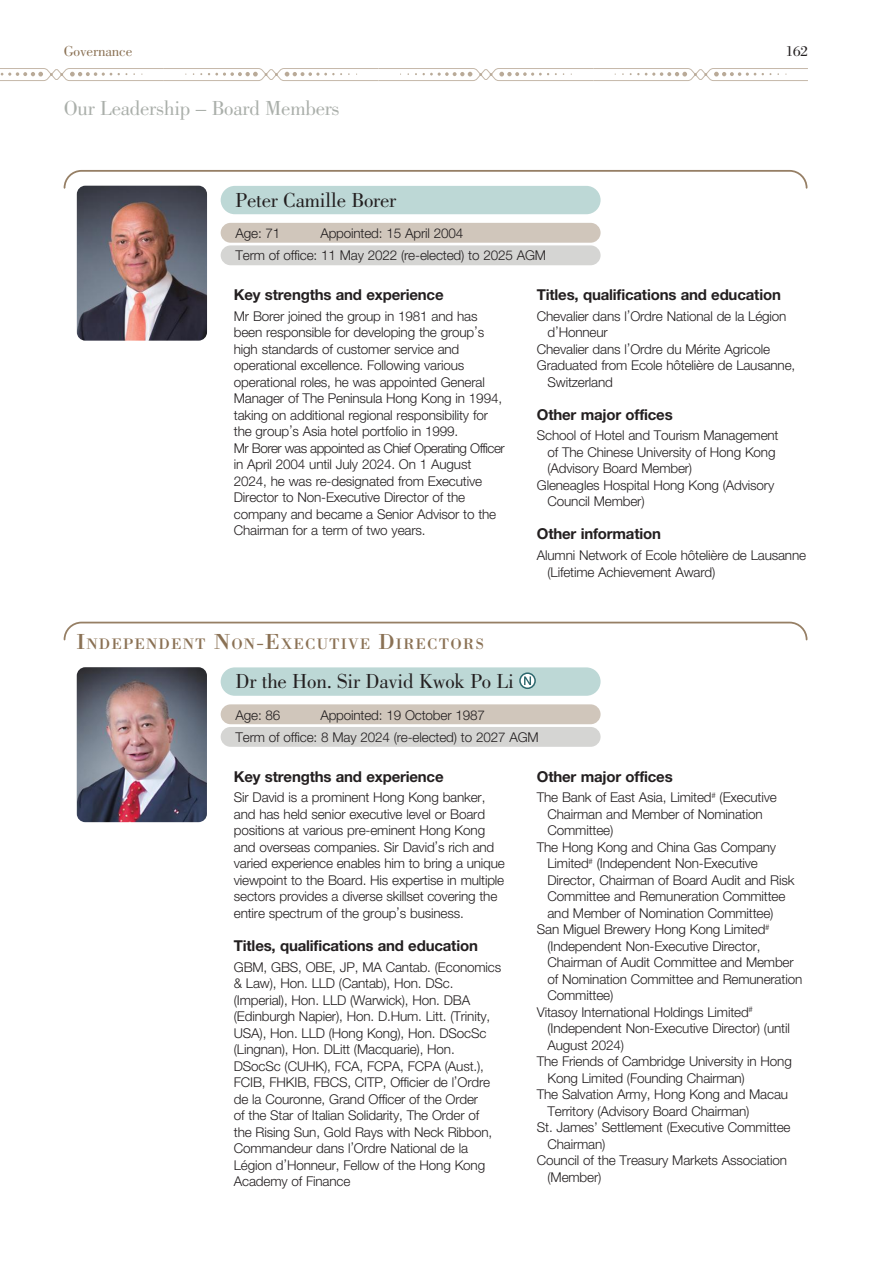
<style>
.page{position:relative;width:893px;height:1263px;background:#fff}
.page>*{position:absolute;margin:0;border:0;box-sizing:border-box;transform-origin:0 0}
.t1{font:21px "Bodoni Std";letter-spacing:-.01em;color:#231f20}
.t2{font:21px "Bodoni Std";letter-spacing:-.01em;color:#aaafaa}
.t3{font:15.75px "Bodoni Std";letter-spacing:.07em;color:#8a7154}
.t4{font:700 15px "Helvetica Neue LT Std";letter-spacing:-.01em;color:#231f20}
.t5{font:15px "Bodoni Std";letter-spacing:-.01em;color:#8a7154}
.t6{font:15px "Bodoni Std";color:#231f20}
.t7{font:300 13.5px/16.5px "Helvetica Neue LT Std";letter-spacing:-.01em;color:#231f20}
.s1{font-size:22.5px}
</style>
<div class="page">
<img style="left:77px;top:190px;width:130px;height:151px">
<img style="left:77px;top:667px;width:130px;height:155px">
<svg style="left:0;top:68px;width:808px;height:13px"></svg>
<svg style="left:63px;top:170px;width:745px;height:20px"></svg>
<svg style="left:63px;top:621px;width:745px;height:20px"></svg>
<div style="left:221px;top:186px;width:380px;height:28px;background:#bdd8d6;border-radius:14px"></div>
<div style="left:221px;top:223px;width:380px;height:20px;background:#d0c6bb;border-radius:10px"></div>
<div style="left:221px;top:245px;width:380px;height:20px;background:#d5d5d3;border-radius:10px"></div>
<div style="left:221px;top:667px;width:380px;height:29px;background:#bdd8d6;border-radius:14px"></div>
<div style="left:520px;top:673px;width:15px;height:15px;background:#fff;border-radius:50%"></div>
<div style="left:519px;top:672px;width:17px;height:17px;border:2px solid #2d676d;border-radius:50%"></div>
<svg style="left:524px;top:676px;width:7px;height:9px"></svg>
<div style="left:221px;top:704px;width:380px;height:20px;background:#d0c6bb;border-radius:10px"></div>
<div style="left:221px;top:727px;width:380px;height:20px;background:#d5d5d3;border-radius:10px"></div>
<p class="t5" style="left:64px;top:43px;width:70px">Governance</p>
<p class="t6" style="left:786px;top:43px;width:24px">162</p>
<h1 class="t2" style="left:64px;top:97px;width:277px">Our Leadership – Board Members</h1>
<h1 class="t1" style="left:236px;top:188px;width:162px">Peter Camille Borer</h1>
<p class="t7" style="left:236px;top:225px;width:46px">Age: 71</p>
<p class="t7" style="left:236px;top:222px;width:312px;line-height:22.2px;text-align:center">Appointed: 15 April 2004<br>Term of office: 11 May 2022 (re-elected) to 2025 AGM</p>
<p class="t4" style="left:234px;top:285px;width:211px">Key strengths and experience</p>
<p class="t7" style="left:234px;top:307px;width:272px">Mr Borer joined the group in 1981 and has been responsible for developing the group’s high standards of customer service and operational excellence. Following various operational roles, he was appointed General Manager of The Peninsula Hong Kong in 1994, taking on additional regional responsibility for the group’s Asia hotel portfolio in 1999.<br>Mr Borer was appointed as Chief Operating Officer in April 2004 until July 2024. On 1 August 2024, he was re-designated from Executive Director to Non-Executive Director of the company and became a Senior Advisor to the Chairman for a term of two years.</p>
<p class="t3" style="left:77px;top:634px;width:23px"><span class="s1">I</span>NDE</p>
<p class="t3" style="left:123px;top:634px;width:25px">PENDEN</p>
<p class="t3" style="left:195px;top:634px;width:290px">T <span class="s1">N</span>ON<span class="s1">-E</span>XECUTIVE <span class="s1">D</span>IRECTORS</p>
<p class="t4" style="left:537px;top:285px;width:246px">Titles, qualifications and education</p>
<p class="t7" style="left:537px;top:307px;width:251px">Chevalier dans l’Ordre National de la Légion</p>
<p class="t7" style="left:547px;top:324px;width:62px">d’Honneur</p>
<p class="t7" style="left:537px;top:340px;width:235px">Chevalier dans l’Ordre du Mérite Agricole</p>
<p class="t7" style="left:537px;top:357px;width:260px">Graduated from Ecole hôtelière de Lausanne,</p>
<p class="t7" style="left:547px;top:373px;width:67px">Switzerland</p>
<p class="t4" style="left:537px;top:405px;width:137px">Other major offices</p>
<p class="t7" style="left:537px;top:427px;width:243px">School of Hotel and Tourism Management</p>
<p class="t7" style="left:547px;top:444px;width:230px">of The Chinese University of Hong Kong</p>
<p class="t7" style="left:547px;top:460px;width:146px">(Advisory Board Member)</p>
<p class="t7" style="left:537px;top:477px;width:239px">Gleneagles Hospital Hong Kong (Advisory</p>
<p class="t7" style="left:547px;top:493px;width:99px">Council Member)</p>
<p class="t4" style="left:537px;top:525px;width:126px">Other information</p>
<p class="t7" style="left:547px;top:547px;width:260px;text-indent:-11px">Alumni Network of Ecole hôtelière de Lausanne (Lifetime Achievement Award)</p>
<h1 class="t1" style="left:236px;top:670px;width:280px">Dr the Hon. Sir David Kwok Po Li</h1>
<p class="t7" style="left:236px;top:706px;width:46px">Age: 86</p>
<p class="t7" style="left:236px;top:703px;width:305px;line-height:22.2px;text-indent:85px">Appointed: 19 October 1987<br>Term of office: 8 May 2024 (re-elected) to 2027 AGM</p>
<p class="t4" style="left:234px;top:767px;width:211px">Key strengths and experience</p>
<p class="t7" style="left:234px;top:789px;width:273px">Sir David is a prominent Hong Kong banker, and has held senior executive level or Board positions at various pre-eminent Hong Kong and overseas companies. Sir David’s rich and varied experience enables him to bring a unique viewpoint to the Board. His expertise in multiple sectors provides a diverse skillset covering the entire spectrum of the group’s business.</p>
<p class="t4" style="left:234px;top:936px;width:246px">Titles, qualifications and education</p>
<p class="t7" style="left:234px;top:958px;width:269px">GBM, GBS, OBE, JP, MA Cantab. (Economics &amp; Law), Hon. LLD (Cantab), Hon. DSc. (Imperial), Hon. LLD (Warwick), Hon. DBA (Edinburgh Napier), Hon. D.Hum. Litt. (Trinity, USA), Hon. LLD (Hong Kong), Hon. DSocSc (Lingnan), Hon. DLitt (Macquarie), Hon.<br>DSocSc (CUHK), FCA, FCPA, FCPA (Aust.), FCIB, FHKIB, FBCS, CITP, Officier de l’Ordre de la Couronne, Grand Officer of the Order<br>of the Star of Italian Solidarity, The Order of<br>the Rising Sun, Gold Rays with Neck Ribbon, Commandeur dans l’Ordre National de la Légion d’Honneur, Fellow of the Hong Kong Academy of Finance</p>
<p class="t4" style="left:537px;top:767px;width:137px">Other major offices</p>
<p class="t7" style="left:537px;top:789px;width:242px">The Bank of East Asia, Limited<sup>#</sup> (Executive</p>
<p class="t7" style="left:547px;top:805px;width:217px">Chairman and Member of Nomination</p>
<p class="t7" style="left:547px;top:822px;width:67px">Committee)</p>
<p class="t7" style="left:537px;top:838px;width:241px">The Hong Kong and China Gas Company</p>
<p class="t7" style="left:547px;top:855px;width:212px">Limited<sup>#</sup> (Independent Non-Executive</p>
<p class="t7" style="left:547px;top:871px;width:248px">Director, Chairman of Board Audit and Risk</p>
<p class="t7" style="left:547px;top:888px;width:240px">Committee and Remuneration Committee</p>
<p class="t7" style="left:547px;top:904px;width:228px">and Member of Nomination Committee)</p>
<p class="t7" style="left:537px;top:921px;width:234px">San Miguel Brewery Hong Kong Limited<sup>#</sup></p>
<p class="t7" style="left:547px;top:937px;width:215px">(Independent Non-Executive Director,</p>
<p class="t7" style="left:547px;top:954px;width:248px">Chairman of Audit Committee and Member</p>
<p class="t7" style="left:547px;top:970px;width:256px">of Nomination Committee and Remuneration</p>
<p class="t7" style="left:547px;top:987px;width:67px">Committee)</p>
<p class="t7" style="left:537px;top:1003px;width:218px">Vitasoy International Holdings Limited<sup>#</sup></p>
<p class="t7" style="left:547px;top:1020px;width:244px">(Independent Non-Executive Director) (until</p>
<p class="t7" style="left:547px;top:1036px;width:78px">August 2024)</p>
<p class="t7" style="left:537px;top:1053px;width:257px">The Friends of Cambridge University in Hong</p>
<p class="t7" style="left:547px;top:1069px;width:199px">Kong Limited (Founding Chairman)</p>
<p class="t7" style="left:537px;top:1086px;width:253px">The Salvation Army, Hong Kong and Macau</p>
<p class="t7" style="left:547px;top:1102px;width:203px">Territory (Advisory Board Chairman)</p>
<p class="t7" style="left:537px;top:1119px;width:255px">St. James’ Settlement (Executive Committee</p>
<p class="t7" style="left:547px;top:1135px;width:59px">Chairman)</p>
<p class="t7" style="left:537px;top:1152px;width:252px">Council of the Treasury Markets Association</p>
<p class="t7" style="left:547px;top:1168px;width:55px">(Member)</p>
</div>
